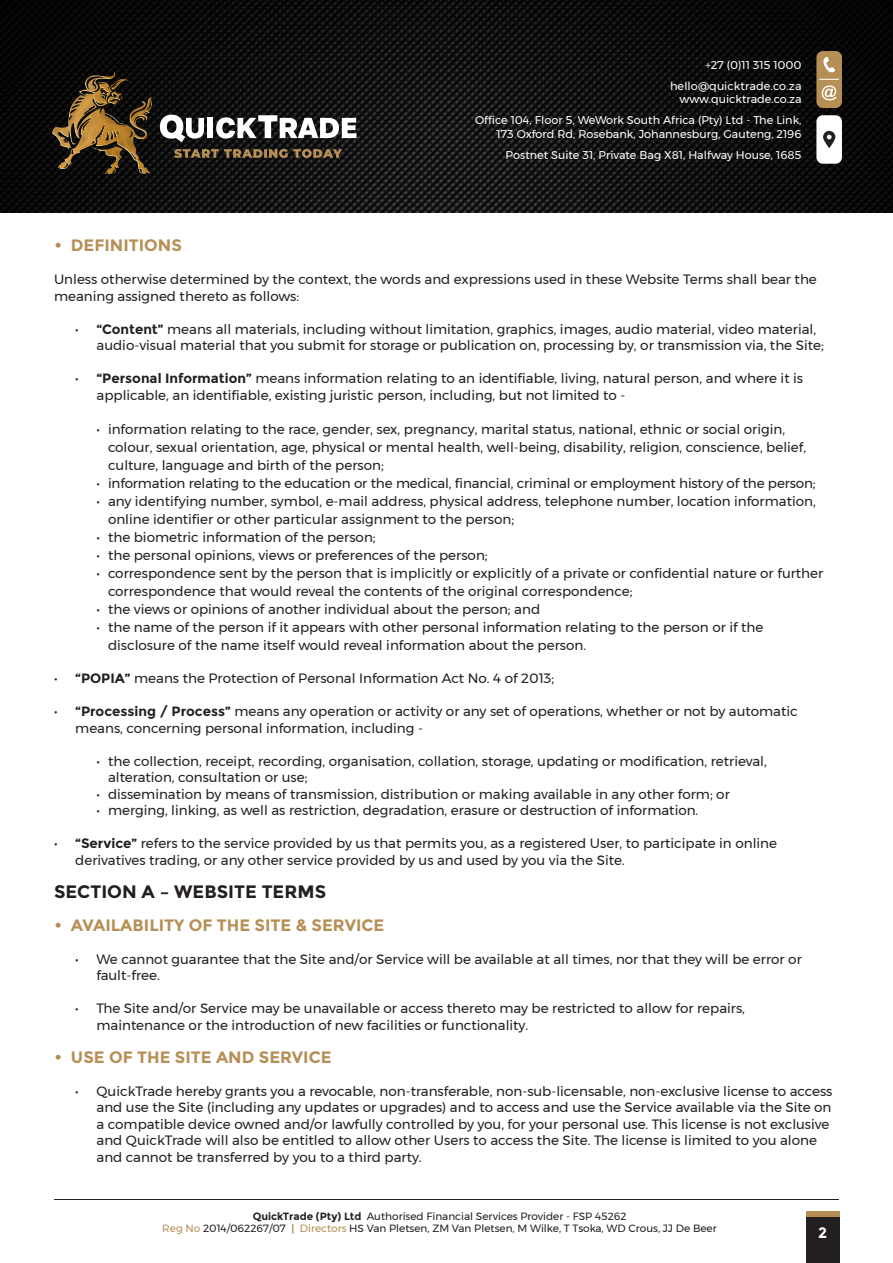
<style>
.page{position:relative;width:893px;height:1263px;background:#fff}
.page>*{position:absolute;margin:0;border:0;box-sizing:border-box;transform-origin:0 0}
.t1{font:700 18px "Montserrat";color:#231f20}
.t2{font:700 16.5px "Montserrat";color:#b68f56}
.t3{font:700 15px "Montserrat";color:#fff}
.t4{font:13.5px/16.5px "Montserrat";color:#231f20}
.t5{font:11.25px/21px "Montserrat";color:#fff;text-align:right}
.t6{font:10.5px/12.6px "Montserrat";color:#231f20;text-align:center}
.s1{font-family:"Gotham"}
.s2{font-weight:700}
.s3{color:#b68f56}
.s4{font-weight:700;color:#b68f56}
</style>
<div class="page">
<svg style="left:806px;top:1211px;width:33px;height:7px"></svg>
<div style="left:806px;top:1218px;width:33px;height:45px;background:#231f20"></div>
<img style="left:0;top:0;width:893px;height:213px">
<svg style="left:160px;top:115px;width:44px;height:27px"></svg>
<div style="left:208px;top:118px;width:5px;height:20px;background:#fff"></div>
<svg style="left:216px;top:115px;width:140px;height:24px"></svg>
<img style="left:51px;top:70px;width:105px;height:104px">
<svg style="left:174px;top:149px;width:168px;height:9px;background:#695436"></svg>
<div style="left:816px;top:51px;width:26px;height:57px;background:#b68f56;border-radius:6px"></div>
<div style="left:816px;top:115px;width:26px;height:49px;background:#fff;border-radius:6px"></div>
<svg style="left:823px;top:57px;width:12px;height:16px"></svg>
<svg style="left:820px;top:79px;width:19px;height:21px"></svg>
<svg style="left:823px;top:131px;width:12px;height:16px"></svg>
<svg style="left:827px;top:135px;width:5px;height:4px"></svg>
<hr style="left:54px;top:1199px;width:785px;height:1px;background:#231f20">
<p class="t5" style="left:670px;top:54px;width:133px">+27 (0)11 315 1000 hello@quicktrade.co.za</p>
<p class="t5" style="left:475px;top:89px;width:328px">www.quicktrade.co.za<br>Office 104, Floor 5, WeWork South Africa (Pty) Ltd - The Link,</p>
<p class="t5" style="left:497px;top:123px;width:306px">173 Oxford Rd, Rosebank, Johannesburg, Gauteng, 2196<br>Postnet Suite 31, Private Bag X81, Halfway House, 1685</p>
<p class="t2" style="left:54px;top:236px;width:129px"><span class="s1">•</span> DEFINITIONS</p>
<p class="t4" style="left:54px;top:271px;width:764px">Unless otherwise determined by the context, the words and expressions used in these Website Terms shall bear the meaning assigned thereto as follows:</p>
<p class="t4" style="left:97px;top:321px;width:729px;text-indent:-21px">• <span class="s2">“Content”</span> means all materials, including without limitation, graphics, images, audio material, video material, audio-visual material that you submit for storage or publication on, processing by, or transmission via, the Site;</p>
<p class="t4" style="left:97px;top:370px;width:708px;text-indent:-21px">• <span class="s2">“Personal Information”</span> means information relating to an identifiable, living, natural person, and where it is applicable, an identifiable, existing juristic person, including, but not limited to -</p>
<p class="t4" style="left:108px;top:420px;width:700px;line-height:18px;text-indent:-11px">• information relating to the race, gender, sex, pregnancy, marital status, national, ethnic or social origin, colour, sexual orientation, age, physical or mental health, well-being, disability, religion, conscience, belief, culture, language and birth of the person;</p>
<p class="t4" style="left:97px;top:475px;width:721px">• information relating to the education or the medical, financial, criminal or employment history of the person;</p>
<p class="t4" style="left:108px;top:492px;width:709px;line-height:18px;text-indent:-11px">• any identifying number, symbol, e-mail address, physical address, telephone number, location information, online identifier or other particular assignment to the person;</p>
<p class="t4" style="left:97px;top:529px;width:281px">• the biometric information of the person;</p>
<p class="t4" style="left:97px;top:547px;width:393px">• the personal opinions, views or preferences of the person;</p>
<p class="t4" style="left:108px;top:564px;width:717px;line-height:18px;text-indent:-11px">• correspondence sent by the person that is implicitly or explicitly of a private or confidential nature or further correspondence that would reveal the contents of the original correspondence;</p>
<p class="t4" style="left:97px;top:601px;width:445px">• the views or opinions of another individual about the person; and</p>
<p class="t4" style="left:108px;top:618px;width:657px;line-height:18px;text-indent:-11px">• the name of the person if it appears with other personal information relating to the person or if the disclosure of the name itself would reveal information about the person.</p>
<p class="t4" style="left:54px;top:670px;width:502px">• <span class="s2">“POPIA”</span> means the Protection of Personal Information Act No. 4 of 2013;</p>
<p class="t4" style="left:75px;top:703px;width:724px;text-indent:-21px">• <span class="s2">“Processing / Process”</span> means any operation or activity or any set of operations, whether or not by automatic means, concerning personal information, including -</p>
<p class="t4" style="left:108px;top:753px;width:660px;text-indent:-11px">• the collection, receipt, recording, organisation, collation, storage, updating or modification, retrieval, alteration, consultation or use;</p>
<p class="t4" style="left:97px;top:786px;width:635px">• dissemination by means of transmission, distribution or making available in any other form; or</p>
<p class="t4" style="left:97px;top:802px;width:603px">• merging, linking, as well as restriction, degradation, erasure or destruction of information.</p>
<p class="t4" style="left:75px;top:835px;width:703px;text-indent:-21px">• <span class="s2">“Service”</span> refers to the service provided by us that permits you, as a registered User, to participate in online derivatives trading, or any other service provided by us and used by you via the Site.</p>
<p class="t1" style="left:54px;top:881px;width:274px">SECTION A – WEBSITE TERMS</p>
<p class="t2" style="left:54px;top:915px;width:332px"><span class="s1">•</span> AVAILABILITY OF THE SITE &amp; SERVICE</p>
<p class="t4" style="left:97px;top:951px;width:707px;text-indent:-21px">• We cannot guarantee that the Site and/or Service will be available at all times, nor that they will be error or fault-free.</p>
<p class="t4" style="left:97px;top:1000px;width:650px;text-indent:-21px">• The Site and/or Service may be unavailable or access thereto may be restricted to allow for repairs, maintenance or the introduction of new facilities or functionality.</p>
<p class="t2" style="left:54px;top:1047px;width:279px"><span class="s1">•</span> USE OF THE SITE AND SERVICE</p>
<p class="t4" style="left:97px;top:1083px;width:737px;text-indent:-21px">• QuickTrade hereby grants you a revocable, non-transferable, non-sub-licensable, non-exclusive license to access and use the Site (including any updates or upgrades) and to access and use the Service available via the Site on a compatible device owned and/or lawfully controlled by you, for your personal use. This license is not exclusive and QuickTrade will also be entitled to allow other Users to access the Site. The license is limited to you alone and cannot be transferred by you to a third party.</p>
<p class="t6" style="left:162px;top:1210px;width:556px"><span class="s2">QuickTrade (Pty) Ltd</span> Authorised Financial Services Provider - FSP 45262<br><span class="s3">Reg No</span> 2014/062267/07 <span class="s4">|</span> <span class="s3">Directors</span> HS Van Pletsen, ZM Van Pletsen, M Wilke, T Tsoka, WD Crous, JJ De Beer</p>
<p class="t3" style="left:818px;top:1223px;width:11px">2</p>
</div>
